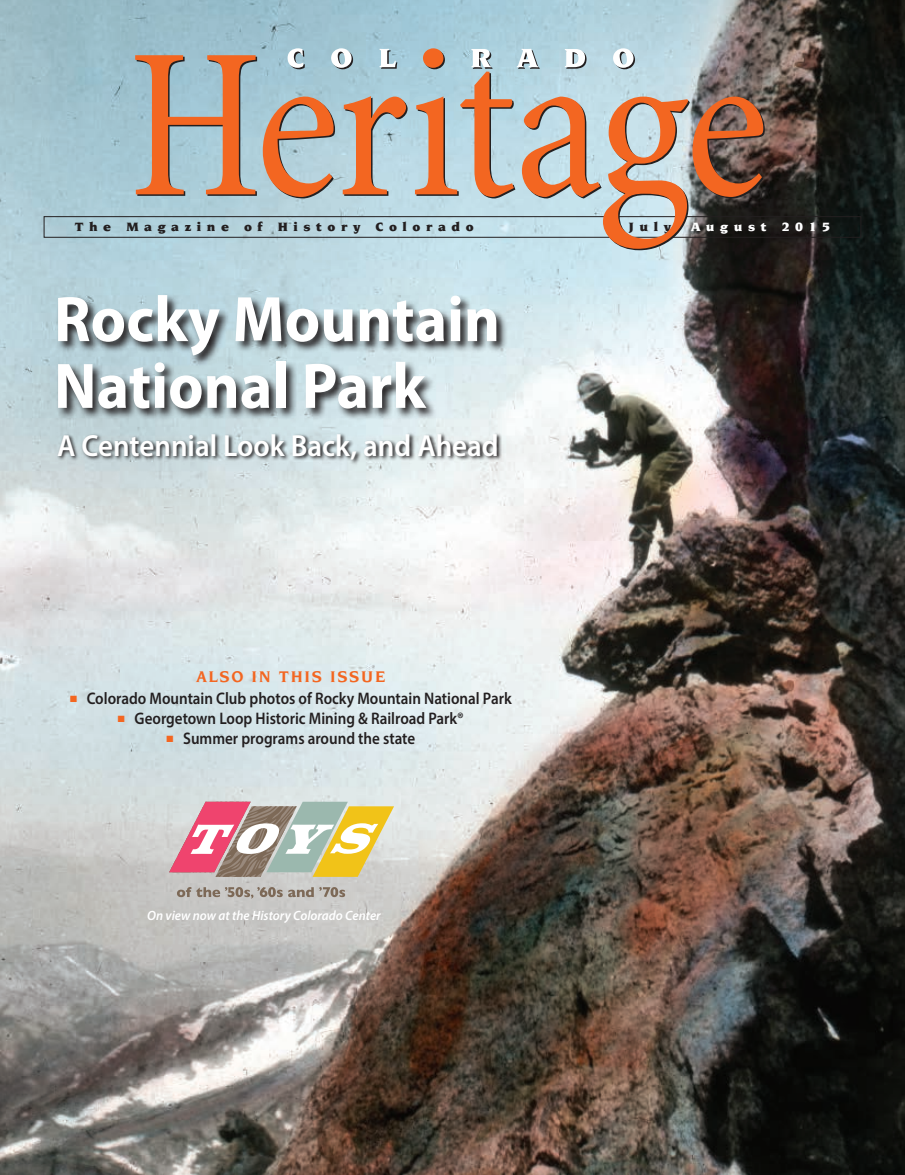
<style>
.page{position:relative;width:905px;height:1175px;background:#fff}
.page>*{position:absolute;margin:0;border:0;box-sizing:border-box;transform-origin:0 0}
.t1{font:700 64.8px/66.8px "Myriad Pro";color:#fff;scale:.95 1}
.t2{font:600 30.6px "Myriad Pro";color:#fff;scale:.95 1}
.t3{font:600 16.8px "Myriad Pro";color:#231f20;scale:.9 1}
.t4{font:700 16.8px "Novarese";letter-spacing:.1em;color:#f36621}
.t5{font:italic 600 13.5px "Myriad Pro";color:#fff;scale:.96 1}
.t6{font:900 13.05px "Novarese";letter-spacing:.425em;color:#231f20}
.t7{font:900 13.05px "Novarese";letter-spacing:.425em;color:#fff}
.s1{color:#231f20}
.s2{color:#f36621}
</style>
<div class="page">
<img style="left:0;top:0;width:904px;height:1174px">
<div style="left:44px;top:216px;width:817px;height:22px;border:1px solid #231f20"></div>
<svg style="left:287px;top:48px;width:18px;height:21px"></svg>
<svg style="left:331px;top:48px;width:22px;height:21px"></svg>
<svg style="left:379px;top:49px;width:18px;height:20px"></svg>
<svg style="left:135px;top:55px;width:122px;height:141px;background:#b99f90"></svg>
<svg style="left:263px;top:97px;width:72px;height:101px;background:#c29f8b"></svg>
<svg style="left:343px;top:96px;width:64px;height:100px;background:#c4a796"></svg>
<svg style="left:415px;top:48px;width:349px;height:202px;background:#b4a69d"></svg>
<svg style="left:169px;top:801px;width:225px;height:76px;background:#cfb19a"></svg>
<svg style="left:177px;top:887px;width:168px;height:11px;background:#aba39b"></svg>
<svg style="left:56px;top:293px;width:452px;height:127px;background:#98a7ac"></svg>
<svg style="left:56px;top:432px;width:446px;height:33px;background:#a9b3b6"></svg>
<p class="t6" style="left:75px;top:219px;width:400px">The Magazine of History Colorado</p>
<p class="t7" style="left:629px;top:219px;width:203px"><span class="s1">July/</span> August 2015</p>
<h1 class="t1" style="left:54px;top:284px;width:471px">Rocky Mountain<br>National Park</h1>
<h2 class="t2" style="left:57px;top:426px;width:466px">A Centennial Look Back, and Ahead</h2>
<p class="t4" style="left:197px;top:666px;width:190px">ALSO IN THIS ISSUE</p>
<p class="t3" style="left:70px;top:687px;width:492px"><span class="s2">■</span> Colorado Mountain Club photos of Rocky Mountain National Park</p>
<p class="t3" style="left:118px;top:707px;width:386px"><span class="s2">■</span> Georgetown Loop Historic Mining &amp; Railroad Park®</p>
<p class="t3" style="left:167px;top:727px;width:278px"><span class="s2">■</span> Summer programs around the state</p>
<p class="t5" style="left:147px;top:906px;width:245px">On view now at the History Colorado Center</p>
</div>
